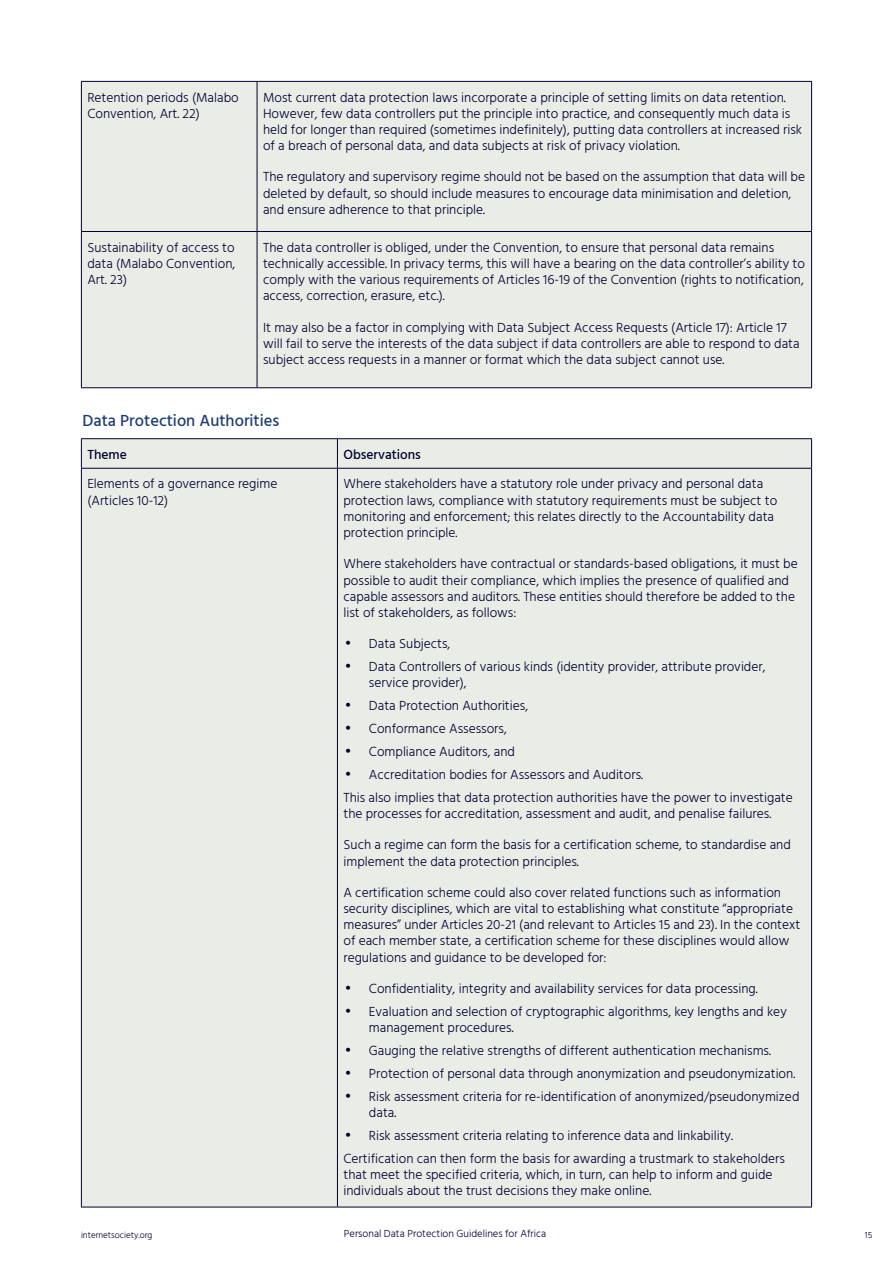
<style>
.page{position:relative;width:893px;height:1263px;background:#fff}
.page>*{position:absolute;margin:0;border:0;box-sizing:border-box;transform-origin:0 0}
.Heading_3_bold{font:500 16.5px "Hind";color:#1d3d73}
.Chart{font:300 13.5px/16.2px "Hind";color:#003}
.Normal-8pts{font:300 13.5px/16.2px "Hind";color:#003}
.Chart-2{font:500 13.5px "Hind";color:#003}
.t1{font:300 10.5px "Hind";color:#003}
.t2{font:300 9px "Hind";color:#003}
.s1{font-size:15px}
</style>
<div class="page">
<div style="left:82px;top:82px;width:729px;height:305px;background:#e9ede5"></div>
<hr style="left:257px;top:82px;width:1px;height:149px;background:#003">
<hr style="left:81px;top:231px;width:176px;height:1px;background:#003">
<hr style="left:257px;top:231px;width:555px;height:1px;background:#003">
<hr style="left:257px;top:232px;width:1px;height:155px;background:#003">
<hr style="left:81px;top:82px;width:1px;height:149px;background:#003">
<hr style="left:811px;top:82px;width:1px;height:149px;background:#003">
<hr style="left:81px;top:232px;width:1px;height:155px;background:#003">
<hr style="left:811px;top:232px;width:1px;height:155px;background:#003">
<hr style="left:81px;top:387px;width:176px;height:1px;background:#003">
<hr style="left:257px;top:387px;width:555px;height:1px;background:#003">
<hr style="left:81px;top:81px;width:176px;height:1px;background:#003">
<hr style="left:257px;top:81px;width:555px;height:1px;background:#003">
<div style="left:82px;top:439px;width:729px;height:768px;background:#e9ede5"></div>
<hr style="left:81px;top:438px;width:256px;height:1px;background:#003">
<svg style="left:81px;top:439px;width:1px;height:29px"></svg>
<hr style="left:337px;top:438px;width:475px;height:1px;background:#003">
<svg style="left:337px;top:439px;width:1px;height:29px"></svg>
<svg style="left:811px;top:439px;width:1px;height:29px"></svg>
<hr style="left:81px;top:468px;width:256px;height:1px;background:#003">
<hr style="left:81px;top:469px;width:1px;height:738px;background:#003">
<hr style="left:337px;top:468px;width:475px;height:1px;background:#003">
<hr style="left:337px;top:469px;width:1px;height:738px;background:#003">
<hr style="left:811px;top:469px;width:1px;height:738px;background:#003">
<hr style="left:81px;top:1207px;width:256px;height:1px;background:#003">
<hr style="left:337px;top:1207px;width:475px;height:1px;background:#003">
<p class="Normal-8pts" style="left:87px;top:90px;width:153px">Retention periods (Malabo<br>Convention, Art. 22)</p>
<p class="Normal-8pts" style="left:263px;top:90px;width:540px">Most current data protection laws incorporate a principle of setting limits on data retention.<br>However, few data controllers put the principle into practice, and consequently much data is held for longer than required (sometimes indefinitely), putting data controllers at increased risk of a breach of personal data, and data subjects at risk of privacy violation.</p>
<p class="Normal-8pts" style="left:263px;top:170px;width:544px">The regulatory and supervisory regime should not be based on the assumption that data will be deleted by default, so should include measures to encourage data minimisation and deletion, and ensure adherence to that principle.</p>
<p class="Normal-8pts" style="left:87px;top:240px;width:149px;text-align:justify">Sustainability of access to data (Malabo Convention, Art. 23)</p>
<p class="Normal-8pts" style="left:263px;top:240px;width:543px">The data controller is obliged, under the Convention, to ensure that personal data remains technically accessible. In privacy terms, this will have a bearing on the data controller’s ability to comply with the various requirements of Articles 16-19 of the Convention (rights to notification, access, correction, erasure, etc.).</p>
<p class="Normal-8pts" style="left:263px;top:320px;width:538px">It may also be a factor in complying with Data Subject Access Requests (Article 17): Article 17 will fail to serve the interests of the data subject if data controllers are able to respond to data subject access requests in a manner or format which the data subject cannot use.</p>
<p class="Heading_3_bold" style="left:82px;top:409px;width:198px">Data Protection Authorities</p>
<p class="Chart-2" style="left:87px;top:445px;width:41px">Theme</p>
<p class="Chart-2" style="left:343px;top:445px;width:79px">Observations</p>
<p class="Chart" style="left:87px;top:477px;width:192px">Elements of a governance regime (Articles 10-12)</p>
<p class="Chart" style="left:343px;top:477px;width:435px">Where stakeholders have a statutory role under privacy and personal data protection laws, compliance with statutory requirements must be subject to monitoring and enforcement; this relates directly to the Accountability data protection principle.</p>
<p class="Chart" style="left:343px;top:556px;width:456px">Where stakeholders have contractual or standards-based obligations, it must be possible to audit their compliance, which implies the presence of qualified and capable assessors and auditors. These entities should therefore be added to the list of stakeholders, as follows:</p>
<p class="Chart" style="left:345px;top:636px;width:107px"><span class="s1">•</span> Data Subjects,</p>
<p class="Chart" style="left:369px;top:659px;width:398px;text-indent:-24px"><span class="s1">•</span> Data Controllers of various kinds (identity provider, attribute provider, service provider),</p>
<p class="Chart" style="left:345px;top:698px;width:185px"><span class="s1">•</span> Data Protection Authorities,</p>
<p class="Chart" style="left:345px;top:721px;width:163px"><span class="s1">•</span> Conformance Assessors,</p>
<p class="Chart" style="left:345px;top:744px;width:172px"><span class="s1">•</span> Compliance Auditors, and</p>
<p class="Chart" style="left:345px;top:767px;width:300px"><span class="s1">•</span> Accreditation bodies for Assessors and Auditors.</p>
<p class="Chart" style="left:343px;top:790px;width:451px">This also implies that data protection authorities have the power to investigate the processes for accreditation, assessment and audit, and penalise failures.</p>
<p class="Chart" style="left:343px;top:837px;width:449px">Such a regime can form the basis for a certification scheme, to standardise and implement the data protection principles.</p>
<p class="Chart" style="left:343px;top:885px;width:458px">A certification scheme could also cover related functions such as information security disciplines, which are vital to establishing what constitute “appropriate measures” under Articles 20-21 (and relevant to Articles 15 and 23). In the context of each member state, a certification scheme for these disciplines would allow regulations and guidance to be developed for:</p>
<p class="Chart" style="left:345px;top:981px;width:414px"><span class="s1">•</span> Confidentiality, integrity and availability services for data processing.</p>
<p class="Chart" style="left:369px;top:1004px;width:419px;text-indent:-24px"><span class="s1">•</span> Evaluation and selection of cryptographic algorithms, key lengths and key management procedures.</p>
<p class="Chart" style="left:345px;top:1043px;width:427px"><span class="s1">•</span> Gauging the relative strengths of different authentication mechanisms.</p>
<p class="Chart" style="left:345px;top:1066px;width:452px"><span class="s1">•</span> Protection of personal data through anonymization and pseudonymization.</p>
<p class="Chart" style="left:369px;top:1089px;width:432px;text-indent:-24px"><span class="s1">•</span> Risk assessment criteria for re-identification of anonymized/pseudonymized data.</p>
<p class="Chart" style="left:345px;top:1128px;width:390px"><span class="s1">•</span> Risk assessment criteria relating to inference data and linkability.</p>
<p class="Chart" style="left:343px;top:1151px;width:443px">Certification can then form the basis for awarding a trustmark to stakeholders that meet the specified criteria, which, in turn, can help to inform and guide individuals about the trust decisions they make online.</p>
<p class="t2" style="left:81px;top:1229px;width:73px">internetsociety.org</p>
<p class="t1" style="left:344px;top:1227px;width:204px">Personal Data Protection Guidelines for Africa</p>
<p class="t2" style="left:865px;top:1229px;width:9px">15</p>
</div>
